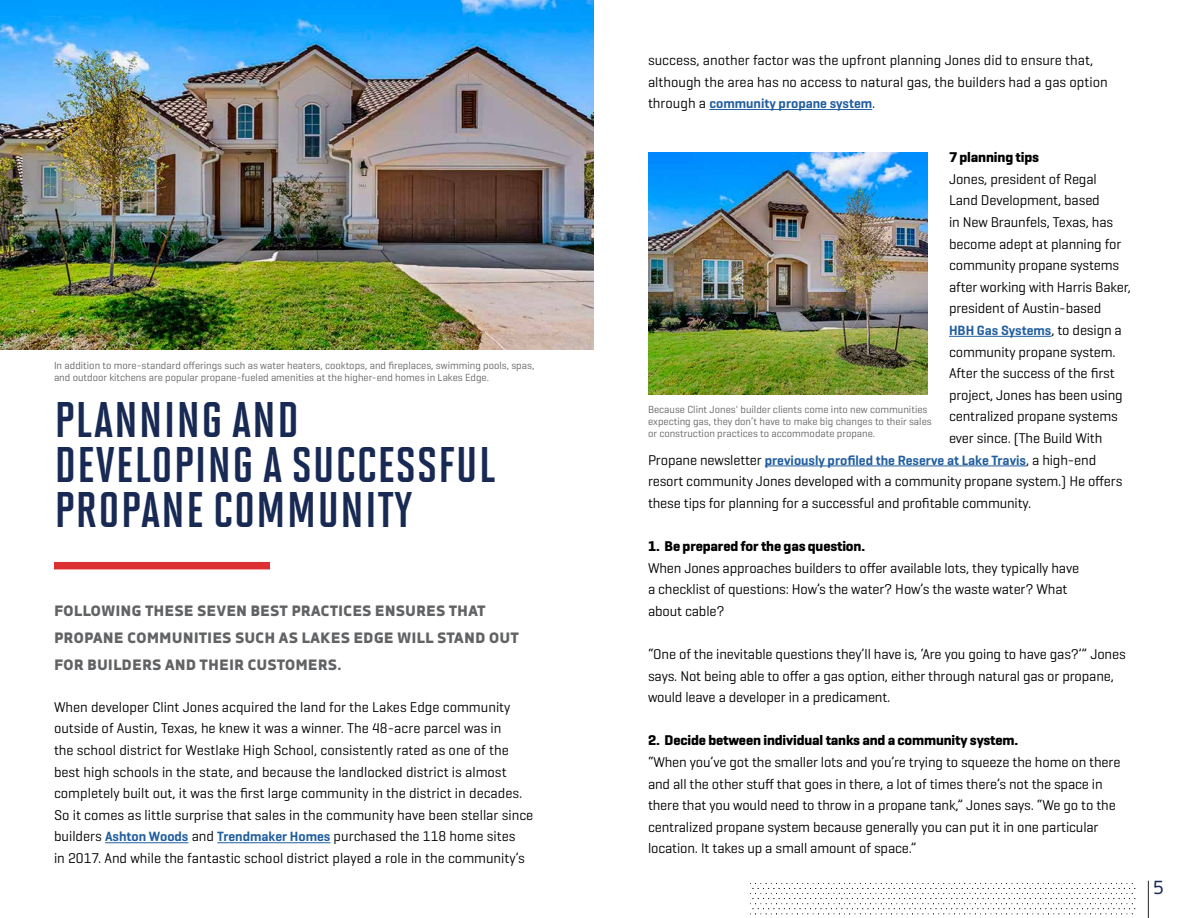
<style>
.page{position:relative;width:1188px;height:918px;background:#fff}
.page>*{position:absolute;margin:0;border:0;box-sizing:border-box;transform-origin:0 0}
.t1{font:700 49.95px "Solano Gothic MVB";letter-spacing:.02em;color:#182a54}
.t2{font:18.9px "Decima Nova Pro";color:#182a54}
.t3{font:800 15px/27px "Decima Nova Pro";color:#616264}
.t4{font:14.4px/21.6px "Geogrotesque";letter-spacing:-.01em;color:#000}
.t5{font:700 14.4px "Geogrotesque";letter-spacing:-.01em;color:#000}
.t6{font:600 13.65px "Geogrotesque";color:#215e9f}
.t7{font:10.5px/12px "Geogrotesque";color:#636466}
.s1{font-weight:600;font-size:13.65px;color:#215e9f}
.s2{font-weight:400;font-size:14.4px;color:#000}
</style>
<div class="page">
<hr style="left:1148px;top:881px;width:1px;height:37px;background:#222223">
<img style="left:0;top:0;width:594px;height:350px">
<hr style="left:105px;top:842px;width:83px;height:1px;background:#215e9f">
<hr style="left:217px;top:842px;width:113px;height:1px;background:#215e9f">
<hr style="left:709px;top:109px;width:163px;height:1px;background:#215e9f">
<hr style="left:949px;top:336px;width:102px;height:1px;background:#215e9f">
<hr style="left:765px;top:466px;width:261px;height:1px;background:#215e9f">
<div style="left:54px;top:562px;width:216px;height:7px;background:#db2f32"></div>
<img style="left:648px;top:152px;width:279px;height:242px">
<svg style="left:750px;top:883px;width:385px;height:31px"></svg>
<p class="t7" style="left:54px;top:359px;width:482px">In addition to more-standard offerings such as water heaters, cooktops, and fireplaces, swimming pools, spas, and outdoor kitchens are popular propane-fueled amenities at the higher-end homes in Lakes Edge.</p>
<p class="t1" style="left:54px;top:392px;width:246px">PLANNING AND</p>
<p class="t1" style="left:54px;top:437px;width:442px">DEVELOPING A SUCCESSFUL</p>
<p class="t1" style="left:54px;top:482px;width:359px">PROPANE COMMUNITY</p>
<p class="t3" style="left:54px;top:598px;width:466px">FOLLOWING THESE SEVEN BEST PRACTICES ENSURES THAT<br>PROPANE COMMUNITIES SUCH AS LAKES EDGE WILL STAND OUT<br>FOR BUILDERS AND THEIR CUSTOMERS.</p>
<p class="t4" style="left:54px;top:696px;width:470px">When developer Clint Jones acquired the land for the Lakes Edge community outside of Austin, Texas, he knew it was a winner. The 48-acre parcel was in the school district for Westlake High School, consistently rated as one of the best high schools in the state, and because the landlocked district is almost completely built out, it was the first large community in the district in decades.</p>
<p class="t4" style="left:54px;top:804px;width:481px">So it comes as little surprise that sales in the community have been stellar since builders <span class="s1">Ashton Woods</span> and <span class="s1">Trendmaker Homes</span> purchased the 118 home sites<br>in 2017. And while the fantastic school district played a role in the community’s</p>
<p class="t4" style="left:648px;top:49px;width:461px">success, another factor was the upfront planning Jones did to ensure that, although the area has no access to natural gas, the builders had a gas option</p>
<p class="t6" style="left:648px;top:95px;width:229px"><span class="s2">through a</span> community propane system<span class="s2">.</span></p>
<p class="t5" style="left:949px;top:148px;width:91px">7 planning tips</p>
<p class="t4" style="left:949px;top:168px;width:184px">Jones, president of Regal<br>Land Development, based<br>in New Braunfels, Texas, has become adept at planning for community propane systems after working with Harris Baker, president of Austin-based</p>
<p class="t6" style="left:949px;top:322px;width:174px">HBH Gas Systems<span class="s2">, to design a</span></p>
<p class="t4" style="left:949px;top:340px;width:175px">community propane system.<br>After the success of the first project, Jones has been using centralized propane systems ever since. (The Build With</p>
<p class="t6" style="left:648px;top:451px;width:450px"><span class="s2">Propane newsletter</span> previously profiled the Reserve at Lake Travis<span class="s2">, a high-end</span></p>
<p class="t4" style="left:648px;top:470px;width:476px">resort community Jones developed with a community propane system.) He offers these tips for planning for a successful and profitable community.</p>
<p class="t5" style="left:648px;top:537px;width:219px">1. Be prepared for the gas question.</p>
<p class="t4" style="left:648px;top:556px;width:433px">When Jones approaches builders to offer available lots, they typically have a checklist of questions: How’s the water? How’s the waste water? What about cable?</p>
<p class="t4" style="left:648px;top:643px;width:479px">“One of the inevitable questions they’ll have is, ‘Are you going to have gas?’” Jones says. Not being able to offer a gas option, either through natural gas or propane, would leave a developer in a predicament.</p>
<p class="t5" style="left:648px;top:731px;width:372px">2. Decide between individual tanks and a community system.</p>
<p class="t4" style="left:648px;top:751px;width:474px">“When you’ve got the smaller lots and you’re trying to squeeze the home on there and all the other stuff that goes in there, a lot of times there’s not the space in there that you would need to throw in a propane tank,” Jones says. “We go to the centralized propane system because generally you can put it in one particular location. It takes up a small amount of space.”</p>
<p class="t7" style="left:648px;top:403px;width:281px">Because Clint Jones' builder clients come into new communities</p>
<p class="t7" style="left:648px;top:415px;width:285px">expecting gas, they don’t have to make big changes to their sales or construction practices to accommodate propane.</p>
<h2 class="t2" style="left:1153px;top:877px;width:12px">5</h2>
</div>
